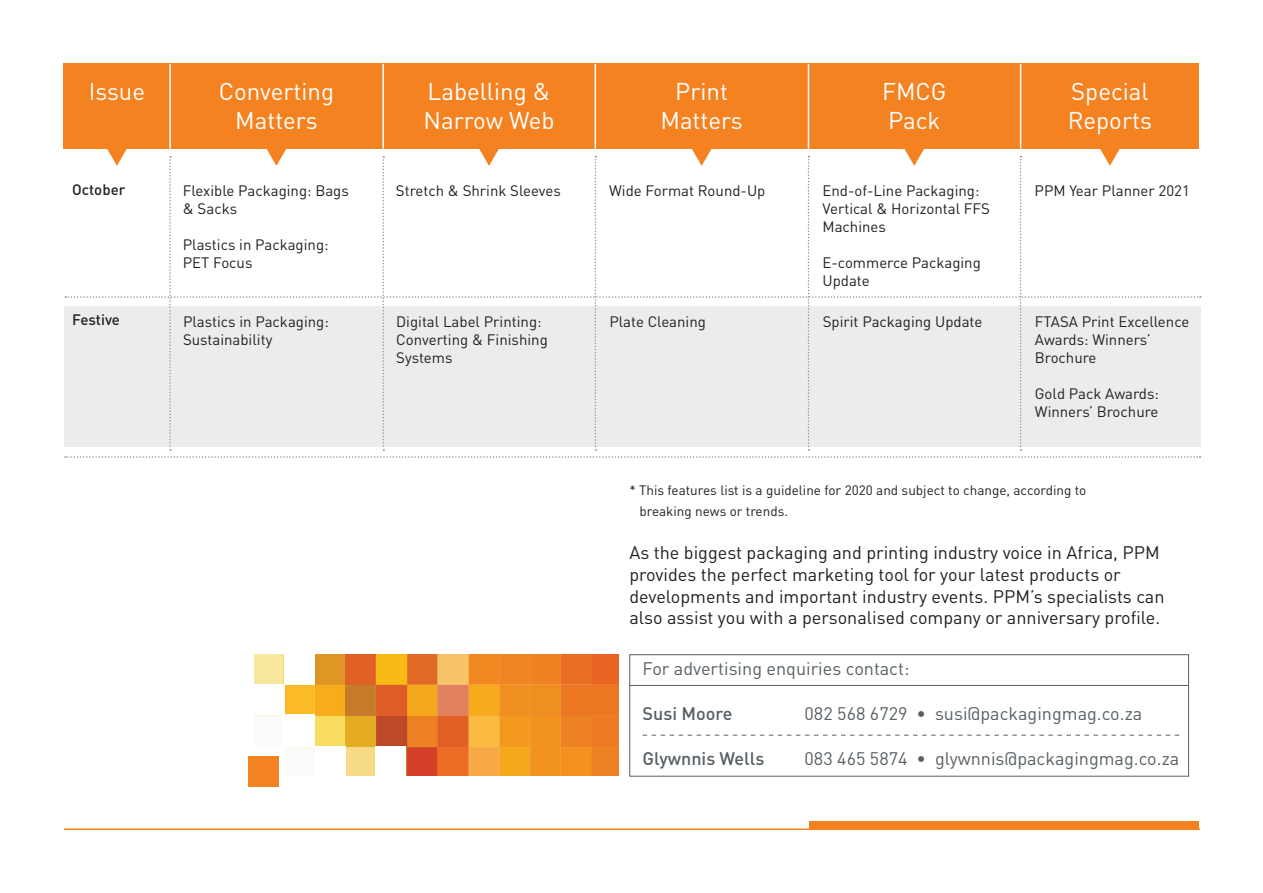
<style>
.page{position:relative;width:1263px;height:893px;background:#fff}
.page>*{position:absolute;margin:0;border:0;box-sizing:border-box;transform-origin:0 0}
.t1{font:24px "DIN";color:#fff}
.t2{font:18px/21.6px "DIN";color:#231f20}
.t3{font:18px "DIN";color:#576065}
.t4{font:500 18px "DIN";color:#576065}
.t5{font:15px/18px "DIN";color:#231f20}
.t6{font:500 15px "DIN";color:#231f20}
.t7{font:13.5px "DIN";color:#231f20}
</style>
<div class="page">
<div style="left:64px;top:64px;width:106px;height:85px;background:#f58220"></div>
<div style="left:170px;top:64px;width:213px;height:85px;background:#f58220"></div>
<div style="left:383px;top:64px;width:212px;height:85px;background:#f58220"></div>
<div style="left:595px;top:64px;width:213px;height:85px;background:#f58220"></div>
<div style="left:808px;top:64px;width:212px;height:85px;background:#f58220"></div>
<div style="left:1020px;top:64px;width:179px;height:85px;background:#f58220"></div>
<hr style="left:169px;top:64px;width:2px;height:85px;background:#fff">
<hr style="left:382px;top:64px;width:2px;height:85px;background:#fff">
<hr style="left:595px;top:64px;width:1px;height:85px;background:#fff">
<hr style="left:808px;top:64px;width:1px;height:85px;background:#fff">
<hr style="left:1020px;top:64px;width:1px;height:85px;background:#fff">
<div style="left:809px;top:822px;width:390px;height:7px;background:#f58220"></div>
<hr style="left:64px;top:828px;width:1136px;height:2px;background:#f58220">
<svg style="left:65px;top:140px;width:1136px;height:318px"></svg>
<div style="left:629px;top:654px;width:560px;height:123px;border:1px solid #576065"></div>
<svg style="left:642px;top:735px;width:537px;height:1px"></svg>
<hr style="left:629px;top:685px;width:559px;height:1px;background:#576065">
<img style="left:255px;top:654px;width:363px;height:122px">
<div style="left:255px;top:747px;width:30px;height:30px;background:#fff"></div>
<div style="left:315px;top:747px;width:31px;height:30px;background:#fff"></div>
<div style="left:255px;top:684px;width:30px;height:30px;background:#fff"></div>
<div style="left:285px;top:654px;width:30px;height:30px;background:#fff"></div>
<div style="left:376px;top:747px;width:30px;height:30px;background:#fff"></div>
<div style="left:282px;top:714px;width:33px;height:33px;background:#fff"></div>
<div style="left:248px;top:756px;width:30px;height:30px;background:#f58220"></div>
<p class="t1" style="left:89px;top:76px;width:58px">Issue</p>
<p class="t1" style="left:219px;top:76px;width:117px">Converting</p>
<p class="t1" style="left:235px;top:105px;width:84px">Matters</p>
<p class="t6" style="left:72px;top:180px;width:55px">October</p>
<p class="t5" style="left:183px;top:181px;width:168px">Flexible Packaging: Bags</p>
<p class="t5" style="left:183px;top:199px;width:56px">&amp; Sacks</p>
<p class="t5" style="left:183px;top:235px;width:147px">Plastics in Packaging:</p>
<p class="t5" style="left:183px;top:253px;width:71px">PET Focus</p>
<p class="t6" style="left:72px;top:310px;width:49px">Festive</p>
<p class="t5" style="left:183px;top:312px;width:147px">Plastics in Packaging:</p>
<p class="t5" style="left:183px;top:330px;width:91px">Sustainability</p>
<p class="t1" style="left:428px;top:76px;width:124px">Labelling &amp;</p>
<p class="t1" style="left:424px;top:105px;width:132px">Narrow Web</p>
<p class="t1" style="left:675px;top:76px;width:54px">Print</p>
<p class="t1" style="left:660px;top:105px;width:84px">Matters</p>
<p class="t1" style="left:882px;top:76px;width:66px">FMCG</p>
<p class="t1" style="left:888px;top:105px;width:54px">Pack</p>
<p class="t5" style="left:396px;top:181px;width:166px">Stretch &amp; Shrink Sleeves</p>
<p class="t5" style="left:609px;top:181px;width:158px">Wide Format Round-Up</p>
<p class="t5" style="left:822px;top:181px;width:169px">End-of-Line Packaging:<br>Vertical &amp; Horizontal FFS</p>
<p class="t5" style="left:822px;top:217px;width:65px">Machines</p>
<p class="t5" style="left:822px;top:253px;width:160px">E-commerce Packaging<br>Update</p>
<p class="t1" style="left:1071px;top:76px;width:79px">Special</p>
<p class="t1" style="left:1068px;top:105px;width:86px">Reports</p>
<p class="t5" style="left:1034px;top:181px;width:157px">PPM Year Planner 2021</p>
<p class="t5" style="left:396px;top:312px;width:147px">Digital Label Printing:</p>
<p class="t5" style="left:396px;top:330px;width:153px">Converting &amp; Finishing</p>
<p class="t5" style="left:396px;top:348px;width:58px">Systems</p>
<p class="t5" style="left:609px;top:312px;width:98px">Plate Cleaning</p>
<p class="t5" style="left:823px;top:312px;width:161px">Spirit Packaging Update</p>
<p class="t5" style="left:1035px;top:312px;width:156px">FTASA Print Excellence<br>Awards: Winners’<br>Brochure</p>
<p class="t5" style="left:1035px;top:384px;width:126px">Gold Pack Awards:<br>Winners’ Brochure</p>
<p class="t7" style="left:629px;top:481px;width:458px">* This features list is a guideline for 2020 and subject to change, according to</p>
<p class="t7" style="left:639px;top:503px;width:150px">breaking news or trends.</p>
<p class="t2" style="left:629px;top:542px;width:537px">As the biggest packaging and printing industry voice in Africa, PPM provides the perfect marketing tool for your latest products or developments and important industry events. PPM’s specialists can also assist you with a personalised company or anniversary profile.</p>
<p class="t3" style="left:642px;top:658px;width:268px">For advertising enquiries contact:</p>
<p class="t4" style="left:642px;top:702px;width:91px">Susi Moore</p>
<p class="t3" style="left:804px;top:703px;width:339px">082 568 6729 • susi@packagingmag.co.za</p>
<p class="t4" style="left:642px;top:747px;width:123px">Glywnnis Wells</p>
<p class="t3" style="left:804px;top:748px;width:376px">083 465 5874 • glywnnis@packagingmag.co.za</p>
</div>
